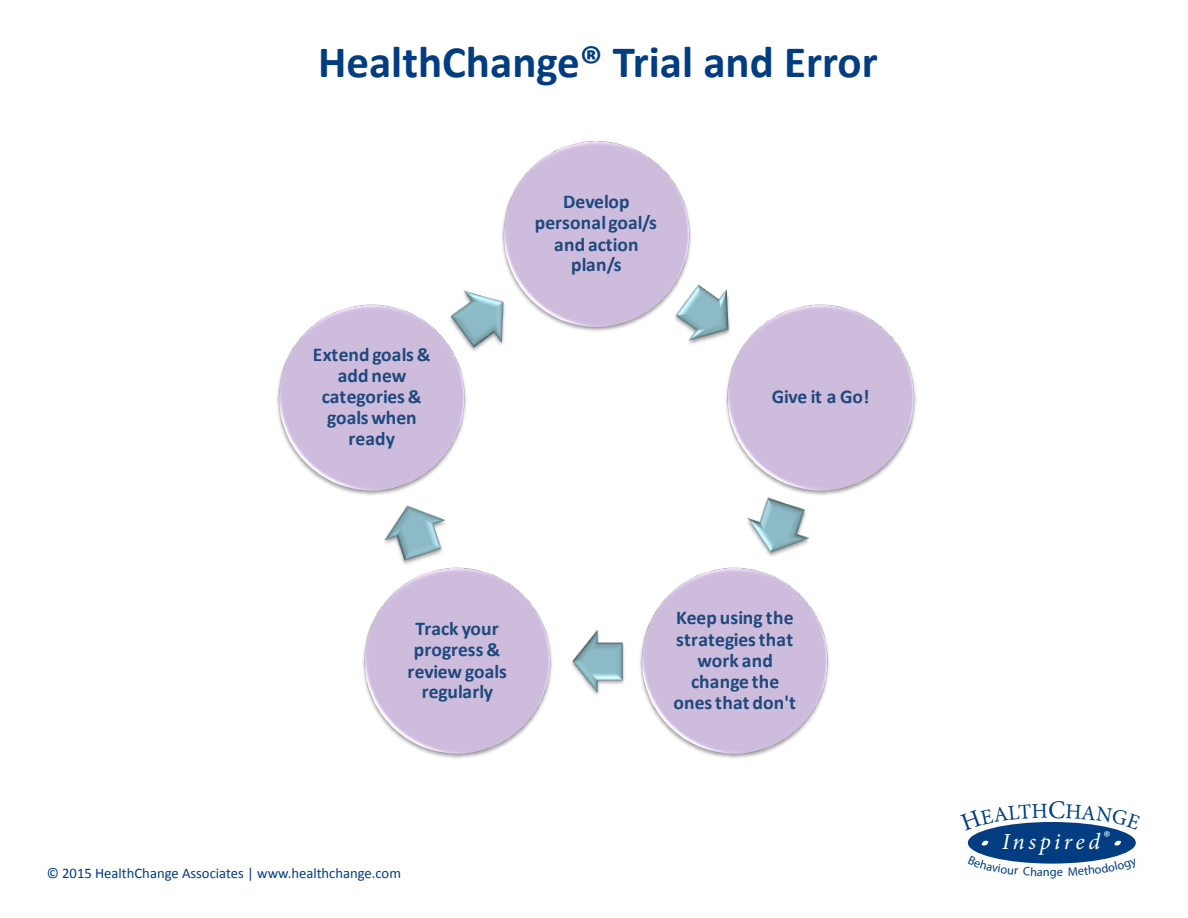
<style>
.page{position:relative;width:1188px;height:918px;background:#fff}
.page>*{position:absolute;margin:0;border:0;box-sizing:border-box;transform-origin:0 0}
.t1{font:700 45px "Calibri";color:#013d80}
.t2{font:italic 22.95px "Minion Pro";letter-spacing:.15em;color:#fff}
.t3{font:700 19.5px/21.1px "Calibri";letter-spacing:.005em;color:#1f497d;text-align:center}
.t4{font:14.7px "Calibri";color:#013d80}
.t5{font:14.1px "Calibri";color:#fff}
.t6{font:12.45px "Myriad Pro";color:#013d80}
</style>
<div class="page">
<div style="left:968px;top:822px;width:168px;height:42px;background:#013d80;border-radius:50%"></div>
<svg style="left:982px;top:840px;width:7px;height:6px"></svg>
<svg style="left:1114px;top:840px;width:7px;height:6px"></svg>
<img style="left:501px;top:141px;width:191px;height:191px">
<img style="left:670px;top:282px;width:59px;height:62px">
<img style="left:722px;top:301px;width:195px;height:194px">
<img style="left:747px;top:497px;width:62px;height:60px">
<img style="left:639px;top:567px;width:191px;height:192px">
<img style="left:571px;top:629px;width:54px;height:66px">
<img style="left:362px;top:567px;width:191px;height:192px">
<img style="left:378px;top:505px;width:74px;height:64px">
<img style="left:276px;top:304px;width:191px;height:191px">
<img style="left:445px;top:288px;width:65px;height:67px">
<svg style="left:983px;top:822px;width:138px;height:9px"></svg>
<svg style="left:987px;top:856px;width:55px;height:8px"></svg>
<svg style="left:1057px;top:858px;width:52px;height:6px"></svg>
<p class="t1" style="left:318px;top:34px;width:561px">HealthChange® Trial and Error</p>
<p class="t3" style="left:313px;top:344px;width:119px">Extend goals &amp; add new categories &amp; goals when ready</p>
<p class="t3" style="left:535px;top:191px;width:124px">Develop personal goal/s and action plan/s</p>
<p class="t3" style="left:772px;top:386px;width:99px">Give it a Go!</p>
<p class="t3" style="left:408px;top:618px;width:101px">Track your progress &amp; review goals regularly</p>
<p class="t4" style="left:47px;top:864px;width:356px">© 2015 HealthChange Associates | www.healthchange.com</p>
<p class="t3" style="left:674px;top:607px;width:124px">Keep using the strategies that work and change the ones that don't</p>
<p class="t5" style="left:1103px;top:828px;width:9px">®</p>
<p class="t2" style="left:1002px;top:826px;width:99px">Inspired</p>
<p class="t6" style="left:1043px;top:864px;width:15px">ng</p>
</div>
